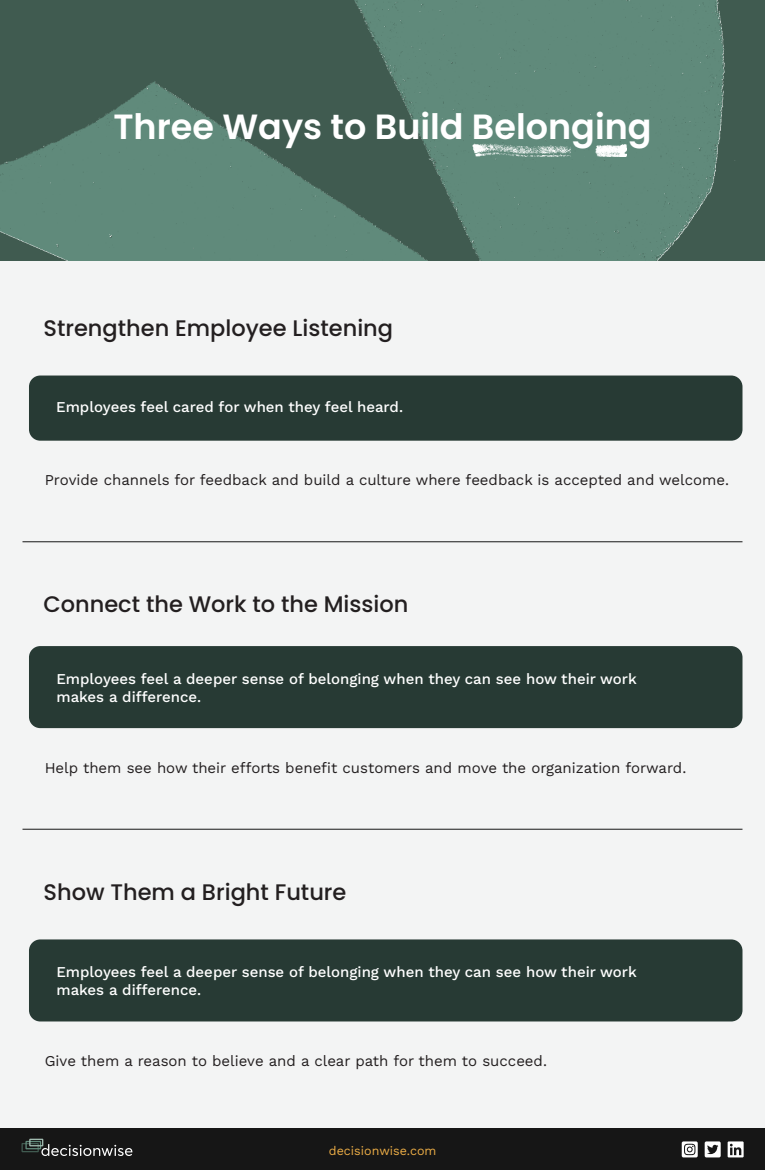
<style>
.page{position:relative;width:765px;height:1170px;background:#fff}
.page>*{position:absolute;margin:0;border:0;box-sizing:border-box;transform-origin:0 0}
.t1{font:600 35px "Poppins";color:#fff}
.t2{font:500 22.5px "Poppins";color:#231f20}
.t3{font:15px "Work Sans";color:#231f20}
.t4{font:500 15px/18px "Work Sans";color:#fff}
.t5{font:12.5px "Work Sans";color:#ecad46}
</style>
<div class="page">
<div style="left:0;top:260px;width:765px;height:910px;background:#f3f4f4"></div>
<div style="left:29px;top:376px;width:714px;height:65px;background:#273a34;border-radius:11px"></div>
<hr style="left:23px;top:541px;width:720px;height:1px;background:#161616">
<div style="left:29px;top:646px;width:714px;height:82px;background:#273a34;border-radius:11px"></div>
<hr style="left:23px;top:829px;width:720px;height:1px;background:#161616">
<div style="left:29px;top:939px;width:714px;height:82px;background:#273a34;border-radius:11px"></div>
<div style="left:0;top:1129px;width:765px;height:41px;background:#161616"></div>
<svg style="left:22px;top:1139px;width:110px;height:17px"></svg>
<svg style="left:728px;top:1141px;width:16px;height:16px"></svg>
<svg style="left:705px;top:1141px;width:16px;height:16px"></svg>
<svg style="left:682px;top:1141px;width:16px;height:16px"></svg>
<img style="left:0;top:0;width:764px;height:260px">
<img style="left:472px;top:143px;width:155px;height:14px">
<h1 class="t1" style="left:113px;top:112px;width:540px">Three Ways to Build Belonging</h1>
<h2 class="t2" style="left:43px;top:318px;width:351px">Strengthen Employee Listening</h2>
<p class="t4" style="left:56px;top:399px;width:348px">Employees feel cared for when they feel heard.</p>
<p class="t3" style="left:45px;top:474px;width:686px">Provide channels for feedback and build a culture where feedback is accepted and welcome.</p>
<h2 class="t2" style="left:43px;top:595px;width:367px">Connect the Work to the Mission</h2>
<p class="t4" style="left:56px;top:671px;width:582px">Employees feel a deeper sense of belonging when they can see how their work makes a difference.</p>
<p class="t3" style="left:45px;top:756px;width:643px">Help them see how their efforts benefit customers and move the organization forward.</p>
<h2 class="t2" style="left:43px;top:882px;width:304px">Show Them a Bright Future</h2>
<p class="t4" style="left:56px;top:964px;width:582px">Employees feel a deeper sense of belonging when they can see how their work makes a difference.</p>
<p class="t3" style="left:45px;top:1055px;width:504px">Give them a reason to believe and a clear path for them to succeed.</p>
<p class="t5" style="left:329px;top:1146px;width:109px">decisionwise.com</p>
</div>
